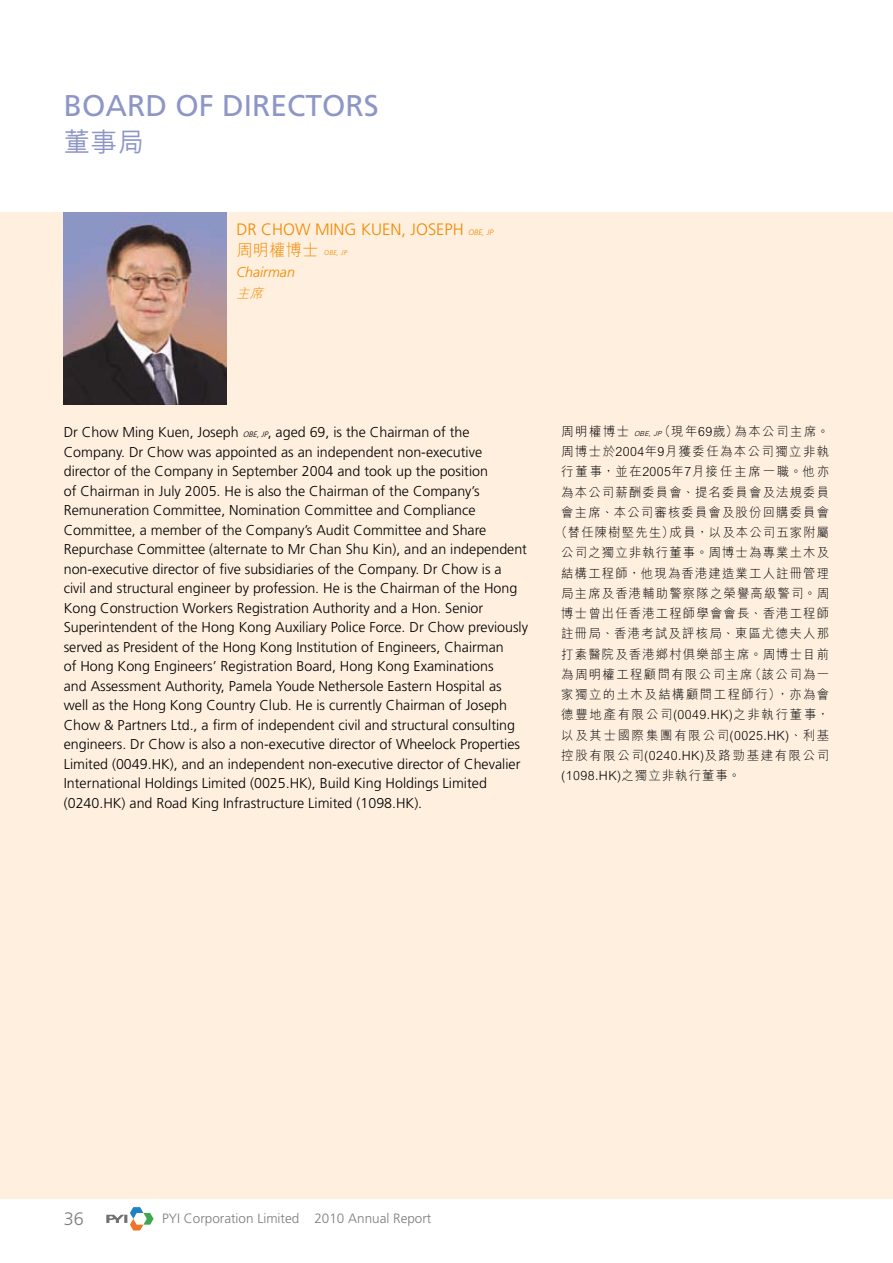
<style>
.page{position:relative;width:893px;height:1263px;background:#fff}
.page>*{position:absolute;margin:0;border:0;box-sizing:border-box;transform-origin:0 0}
.t1{font:30px "Frutiger LT Std";color:#8e96c7}
.t2{font:500 27px "M Hei HK";color:#8e96c7}
.t3{font:300 18px "Frutiger LT Std";color:#7b7c7e}
.t4{font:300 16.5px "Frutiger LT Std";color:#f08a00}
.t5{font:300 16.5px "M Hei HK";letter-spacing:.035em;color:#f08a00}
.t6{font:300 14.25px/19.5px "Frutiger LT Std";color:#000}
.t7{font:italic 300 14.25px "Frutiger LT Std";color:#f08a00}
.t8{font:300 13.5px "Frutiger LT Std";color:#7b7c7e}
.t9{font:italic 300 13.5px "M Hei HK";color:#f08a00}
.t10{font:300 12.75px "M Hei HK";letter-spacing:.095em;color:#000}
.t11{font:300 12.75px "M Hei HK";letter-spacing:.145em;color:#000}
.t12{font:300 12.75px "M Hei HK";letter-spacing:.115em;color:#000}
.t13{font:300 12.75px "M Hei HK";letter-spacing:.125em;color:#000}
.t14{font:300 12.75px "M Hei HK";letter-spacing:.135em;color:#000}
.t15{font:300 12.75px "M Hei HK";letter-spacing:.15em;color:#000}
.t16{font:300 12.75px "M Hei HK";letter-spacing:.12em;color:#000}
.t17{font:italic 300 7.05px "Frutiger LT Std";color:#f08a00}
.s1{font-style:italic;font-size:7.8px}
.s2{font-style:italic;font-size:7.05px}
</style>
<div class="page">
<div style="left:0;top:213px;width:893px;height:986px;background:#feefdf"></div>
<svg style="left:106px;top:1207px;width:48px;height:23px"></svg>
<img style="left:64px;top:213px;width:162px;height:191px">
<h1 class="t1" style="left:64px;top:88px;width:317px">BOARD OF DIRECTORS</h1>
<h2 class="t2" style="left:64px;top:123px;width:82px">董事局</h2>
<p class="t4" style="left:236px;top:220px;width:258px">DR CHOW MING KUEN, JOSEPH <span class="s1">OBE, JP</span></p>
<p class="t5" style="left:236px;top:238px;width:84px">周明權博士</p>
<p class="t17" style="left:324px;top:249px;width:24px">OBE, JP</p>
<p class="t7" style="left:236px;top:264px;width:60px">Chairman</p>
<p class="t9" style="left:236px;top:283px;width:33px">主席</p>
<p class="t6" style="left:64px;top:423px;width:466px">Dr Chow Ming Kuen, Joseph <span class="s1">OBE,JP</span>, aged 69, is the Chairman of the Company. Dr Chow was appointed as an independent non-executive director of the Company in September 2004 and took up the position<br>of Chairman in July 2005. He is also the Chairman of the Company’s Remuneration Committee, Nomination Committee and Compliance Committee, a member of the Company’s Audit Committee and Share Repurchase Committee (alternate to Mr Chan Shu Kin), and an independent non-executive director of five subsidiaries of the Company. Dr Chow is a<br>civil and structural engineer by profession. He is the Chairman of the Hong Kong Construction Workers Registration Authority and a Hon. Senior Superintendent of the Hong Kong Auxiliary Police Force. Dr Chow previously served as President of the Hong Kong Institution of Engineers, Chairman<br>of Hong Kong Engineers’ Registration Board, Hong Kong Examinations<br>and Assessment Authority, Pamela Youde Nethersole Eastern Hospital as well as the Hong Kong Country Club. He is currently Chairman of Joseph Chow &amp; Partners Ltd., a firm of independent civil and structural consulting engineers. Dr Chow is also a non-executive director of Wheelock Properties Limited (0049.HK), and an independent non-executive director of Chevalier International Holdings Limited (0025.HK), Build King Holdings Limited (0240.HK) and Road King Infrastructure Limited (1098.HK).</p>
<p class="t13" style="left:561px;top:422px;width:269px">周明權博士 <span class="s2">OBE, JP</span>（現年69歲）為本公司主席。</p>
<p class="t12" style="left:561px;top:442px;width:269px">周博士於2004年9月獲委任為本公司獨立非執</p>
<p class="t15" style="left:561px;top:463px;width:269px">行董事，並在2005年7月接任主席一職。他亦</p>
<p class="t10" style="left:561px;top:483px;width:269px">為本公司薪酬委員會、提名委員會及法規委員</p>
<p class="t10" style="left:561px;top:503px;width:269px">會主席、本公司審核委員會及股份回購委員會</p>
<p class="t10" style="left:555px;top:523px;width:276px">（替任陳樹堅先生）成員，以及本公司五家附屬</p>
<p class="t10" style="left:561px;top:544px;width:269px">公司之獨立非執行董事。周博士為專業土木及</p>
<p class="t10" style="left:561px;top:564px;width:269px">結構工程師，他現為香港建造業工人註冊管理</p>
<p class="t10" style="left:561px;top:584px;width:269px">局主席及香港輔助警察隊之榮譽高級警司。周</p>
<p class="t10" style="left:561px;top:604px;width:269px">博士曾出任香港工程師學會會長、香港工程師</p>
<p class="t10" style="left:561px;top:625px;width:269px">註冊局、香港考試及評核局、東區尤德夫人那</p>
<p class="t10" style="left:561px;top:645px;width:269px">打素醫院及香港鄉村俱樂部主席。周博士目前</p>
<p class="t12" style="left:561px;top:665px;width:269px">為周明權工程顧問有限公司主席（該公司為一</p>
<p class="t16" style="left:561px;top:685px;width:269px">家獨立的土木及結構顧問工程師行），亦為會</p>
<p class="t11" style="left:561px;top:706px;width:269px">德豐地產有限公司(0049.HK)之非執行董事，</p>
<p class="t11" style="left:561px;top:726px;width:269px">以及其士國際集團有限公司(0025.HK)、利基</p>
<p class="t14" style="left:561px;top:746px;width:269px">控股有限公司(0240.HK)及路勁基建有限公司</p>
<p class="t10" style="left:561px;top:766px;width:181px">(1098.HK)之獨立非執行董事。</p>
<p class="t3" style="left:64px;top:1208px;width:22px">36</p>
<p class="t8" style="left:162px;top:1210px;width:271px">PYI Corporation Limited 2010 Annual Report</p>
</div>
